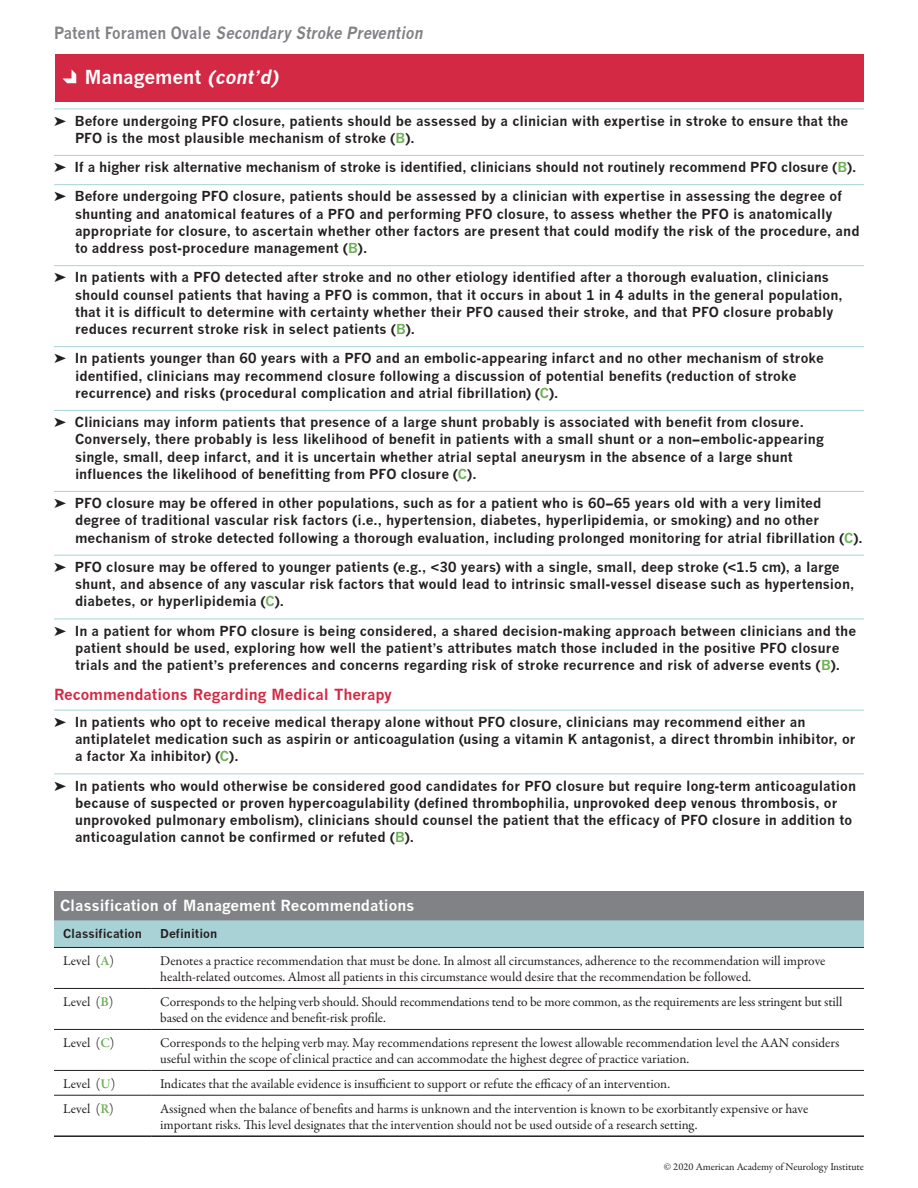
<style>
.page{position:relative;width:918px;height:1188px;background:#fff}
.page>*{position:absolute;margin:0;border:0;box-sizing:border-box;transform-origin:0 0}
.t1{font:700 18.9px "News Gothic";color:#fff}
.t2{font:italic 700 16.5px "News Gothic";color:#808285;scale:.9 1}
.t3{font:700 15px "News Gothic";color:#fff}
.t4{font:700 15px "News Gothic";color:#d42944}
.t5{font:700 13.5px/17.2px "News Gothic";letter-spacing:.005em;color:#231f20}
.t6{font:13.5px/16.2px "Garamond Premr Pro";letter-spacing:-.005em;color:#231f20}
.t7{font:700 12px "News Gothic";color:#231f20}
.t8{font:10.5px "Garamond Premr Pro";letter-spacing:-.005em;color:#231f20}
.s1{font-style:normal}
.s2{font-style:italic}
.s3{color:#6eb159}
.s4{font-weight:600;color:#6eb159}
</style>
<div class="page">
<hr style="left:54px;top:109px;width:810px;height:1px;background:#a8d2d6">
<hr style="left:54px;top:155px;width:810px;height:1px;background:#a8d2d6">
<hr style="left:54px;top:184px;width:810px;height:1px;background:#a8d2d6">
<hr style="left:54px;top:265px;width:810px;height:1px;background:#a8d2d6">
<hr style="left:54px;top:346px;width:810px;height:1px;background:#a8d2d6">
<hr style="left:54px;top:410px;width:810px;height:1px;background:#a8d2d6">
<hr style="left:54px;top:491px;width:810px;height:1px;background:#a8d2d6">
<hr style="left:54px;top:555px;width:810px;height:1px;background:#a8d2d6">
<hr style="left:54px;top:619px;width:810px;height:1px;background:#a8d2d6">
<hr style="left:54px;top:710px;width:810px;height:1px;background:#a8d2d6">
<hr style="left:54px;top:774px;width:810px;height:1px;background:#a8d2d6">
<div style="left:54px;top:891px;width:810px;height:29px;background:#808285"></div>
<div style="left:54px;top:920px;width:810px;height:27px;background:#a8d2d6"></div>
<hr style="left:54px;top:988px;width:97px;height:1px;background:#231f20">
<hr style="left:151px;top:988px;width:713px;height:1px;background:#231f20">
<hr style="left:54px;top:1029px;width:97px;height:1px;background:#231f20">
<hr style="left:151px;top:1029px;width:713px;height:1px;background:#231f20">
<hr style="left:54px;top:1070px;width:97px;height:1px;background:#231f20">
<hr style="left:151px;top:1070px;width:713px;height:1px;background:#231f20">
<hr style="left:54px;top:947px;width:97px;height:1px;background:#231f20">
<hr style="left:151px;top:947px;width:713px;height:1px;background:#231f20">
<hr style="left:54px;top:1135px;width:97px;height:2px;background:#231f20">
<hr style="left:151px;top:1135px;width:713px;height:2px;background:#231f20">
<hr style="left:54px;top:1095px;width:97px;height:1px;background:#231f20">
<hr style="left:151px;top:1095px;width:713px;height:1px;background:#231f20">
<div style="left:55px;top:54px;width:808px;height:47px;background:#d42944"></div>
<svg style="left:62px;top:69px;width:14px;height:14px"></svg>
<p class="t2" style="left:54px;top:23px;width:415px"><span class="s1">P a t e n t Fo r a m e n O v a l e</span> Secondary Stroke Prevention</p>
<h1 class="t1" style="left:85px;top:65px;width:199px">Management <span class="s2">(cont’d)</span></h1>
<p class="t5" style="left:75px;top:112px;width:775px;text-indent:-21px">➤ Before undergoing PFO closure, patients should be assessed by a clinician with expertise in stroke to ensure that the<br>PFO is the most plausible mechanism of stroke (<span class="s3">B</span>).</p>
<p class="t5" style="left:54px;top:152px;width:804px;line-height:29.2px">➤ If a higher risk alternative mechanism of stroke is identified, clinicians should not routinely recommend PFO closure (<span class="s3">B</span>). ➤ Before undergoing PFO closure, patients should be assessed by a clinician with expertise in assessing the degree of</p>
<p class="t5" style="left:75px;top:205px;width:786px">shunting and anatomical features of a PFO and performing PFO closure, to assess whether the PFO is anatomically appropriate for closure, to ascertain whether other factors are present that could modify the risk of the procedure, and to address post-procedure management (<span class="s3">B</span>).</p>
<p class="t5" style="left:75px;top:269px;width:769px;text-indent:-21px">➤ In patients with a PFO detected after stroke and no other etiology identified after a thorough evaluation, clinicians should counsel patients that having a PFO is common, that it occurs in about 1 in 4 adults in the general population, that it is difficult to determine with certainty whether their PFO caused their stroke, and that PFO closure probably reduces recurrent stroke risk in select patients (<span class="s3">B</span>).</p>
<p class="t5" style="left:75px;top:350px;width:750px;text-indent:-21px">➤ In patients younger than 60 years with a PFO and an embolic-appearing infarct and no other mechanism of stroke identified, clinicians may recommend closure following a discussion of potential benefits (reduction of stroke recurrence) and risks (procedural complication and atrial fibrillation) (<span class="s3">C</span>).</p>
<p class="t5" style="left:75px;top:413px;width:750px;text-indent:-21px">➤ Clinicians may inform patients that presence of a large shunt probably is associated with benefit from closure.<br>Conversely, there probably is less likelihood of benefit in patients with a small shunt or a non–embolic-appearing single, small, deep infarct, and it is uncertain whether atrial septal aneurysm in the absence of a large shunt influences the likelihood of benefitting from PFO closure (<span class="s3">C</span>).</p>
<p class="t5" style="left:75px;top:494px;width:789px;text-indent:-21px">➤ PFO closure may be offered in other populations, such as for a patient who is 60–65 years old with a very limited degree of traditional vascular risk factors (i.e., hypertension, diabetes, hyperlipidemia, or smoking) and no other mechanism of stroke detected following a thorough evaluation, including prolonged monitoring for atrial fibrillation (<span class="s3">C</span>).</p>
<p class="t5" style="left:75px;top:558px;width:781px;text-indent:-21px">➤ PFO closure may be offered to younger patients (e.g., &lt;30 years) with a single, small, deep stroke (&lt;1.5 cm), a large shunt, and absence of any vascular risk factors that would lead to intrinsic small-vessel disease such as hypertension, diabetes, or hyperlipidemia (<span class="s3">C</span>).</p>
<p class="t5" style="left:54px;top:622px;width:804px;text-align:center">➤ In a patient for whom PFO closure is being considered, a shared decision-making approach between clinicians and the patient should be used, exploring how well the patient’s attributes match those included in the positive PFO closure<br>trials and the patient’s preferences and concerns regarding risk of stroke recurrence and risk of adverse events (<span class="s3">B</span>).</p>
<p class="t4" style="left:54px;top:686px;width:339px">Recommendations Regarding Medical Therapy</p>
<p class="t5" style="left:75px;top:713px;width:782px;text-indent:-21px">➤ In patients who opt to receive medical therapy alone without PFO closure, clinicians may recommend either an antiplatelet medication such as aspirin or anticoagulation (using a vitamin K antagonist, a direct thrombin inhibitor, or a factor Xa inhibitor) (<span class="s3">C</span>).</p>
<p class="t5" style="left:75px;top:777px;width:783px;text-indent:-21px">➤ In patients who would otherwise be considered good candidates for PFO closure but require long-term anticoagulation because of suspected or proven hypercoagulability (defined thrombophilia, unprovoked deep venous thrombosis, or unprovoked pulmonary embolism), clinicians should counsel the patient that the efficacy of PFO closure in addition to anticoagulation cannot be confirmed or refuted (<span class="s3">B</span>).</p>
<p class="t3" style="left:60px;top:897px;width:356px">Classification of Management Recommendations</p>
<p class="t7" style="left:63px;top:927px;width:80px">Classification</p>
<p class="t7" style="left:160px;top:927px;width:59px">Definition</p>
<p class="t6" style="left:63px;top:953px;width:53px">Level (<span class="s4">A</span>)</p>
<p class="t6" style="left:160px;top:953px;width:667px">Denotes a practice recommendation that must be done. In almost all circumstances, adherence to the recommendation will improve health-related outcomes. Almost all patients in this circumstance would desire that the recommendation be followed.</p>
<p class="t6" style="left:63px;top:994px;width:52px">Level (<span class="s4">B</span>)</p>
<p class="t6" style="left:160px;top:994px;width:684px">Corresponds to the helping verb should. Should recommendations tend to be more common, as the requirements are less stringent but still based on the evidence and benefit-risk profile.</p>
<p class="t6" style="left:63px;top:1035px;width:53px">Level (<span class="s4">C</span>)</p>
<p class="t6" style="left:160px;top:1035px;width:681px">Corresponds to the helping verb may. May recommendations represent the lowest allowable recommendation level the AAN considers useful within the scope of clinical practice and can accommodate the highest degree of practice variation.</p>
<p class="t6" style="left:63px;top:1076px;width:54px">Level (<span class="s4">U</span>)</p>
<p class="t6" style="left:160px;top:1076px;width:511px">Indicates that the available evidence is insufficient to support or refute the efficacy of an intervention.</p>
<p class="t6" style="left:63px;top:1100px;width:52px">Level (<span class="s4">R</span>)</p>
<p class="t6" style="left:160px;top:1100px;width:650px">Assigned when the balance of benefits and harms is unknown and the intervention is known to be exorbitantly expensive or have important risks. This level designates that the intervention should not be used outside of a research setting.</p>
<p class="t8" style="left:664px;top:1160px;width:202px">© 2020 American Academy of Neurology Institute</p>
</div>
